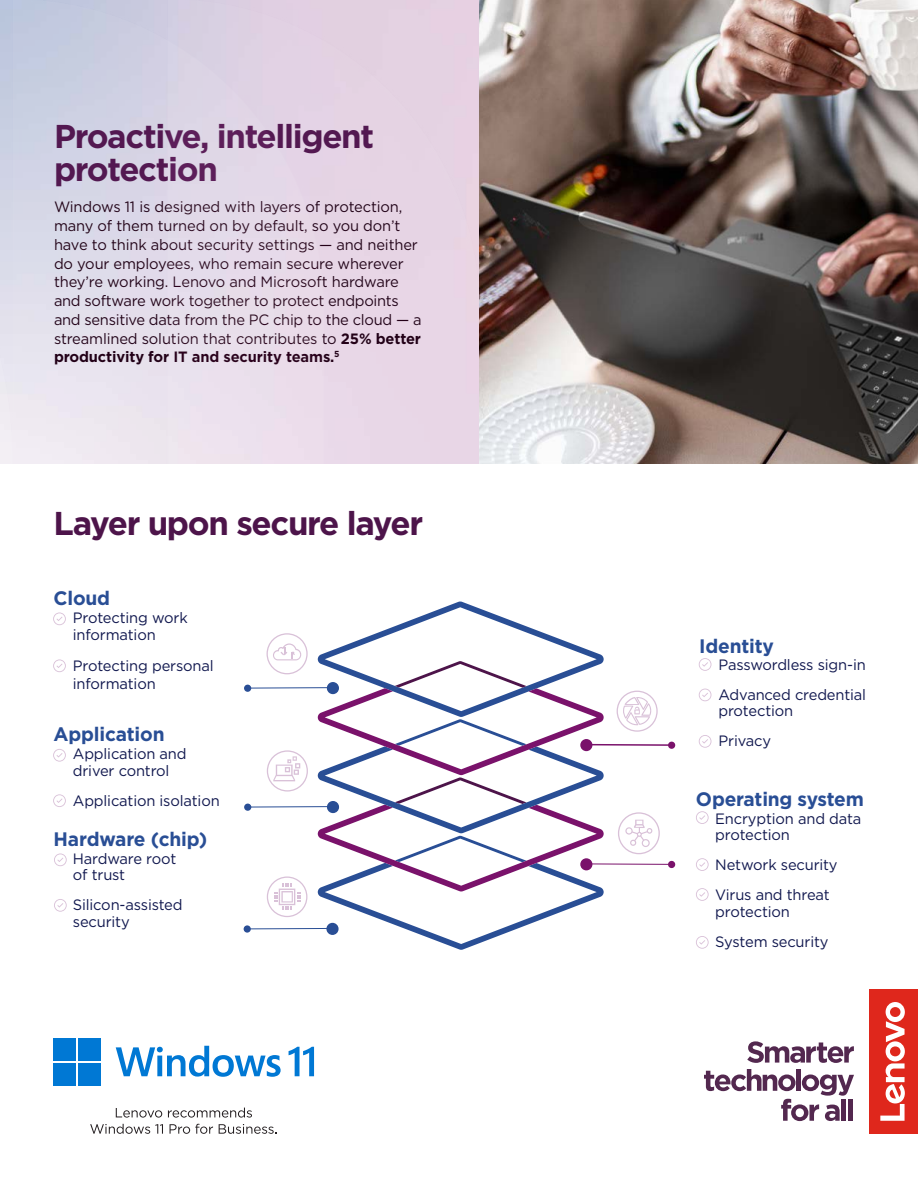
<style>
.page{position:relative;width:918px;height:1188px;background:#fff}
.page>*{position:absolute;margin:0;border:0;box-sizing:border-box;transform-origin:0 0}
.t1{font:700 33px/33px "Gotham";letter-spacing:-.04em;color:#4d144a}
.t2{font:700 19.5px "Gotham";letter-spacing:-.01em;color:#294e95}
.t3{font:15px/18.8px "Gotham";letter-spacing:-.01em;color:#1e0013}
.t4{font:15px/16.5px "Gotham";letter-spacing:-.01em;color:#11184f}
.s1{font-weight:700}
</style>
<div class="page">
<img style="left:479px;top:0;width:439px;height:464px">
<div style="left:53px;top:1038px;width:23px;height:23px;background:#0078d4"></div>
<div style="left:78px;top:1038px;width:23px;height:23px;background:#0078d4"></div>
<div style="left:53px;top:1063px;width:23px;height:23px;background:#0078d4"></div>
<div style="left:78px;top:1063px;width:23px;height:23px;background:#0078d4"></div>
<svg style="left:116px;top:1046px;width:165px;height:31px"></svg>
<svg style="left:289px;top:1047px;width:25px;height:29px"></svg>
<svg style="left:116px;top:1108px;width:46px;height:10px"></svg>
<svg style="left:168px;top:1108px;width:84px;height:10px"></svg>
<svg style="left:90px;top:1124px;width:73px;height:10px"></svg>
<svg style="left:170px;top:1124px;width:43px;height:10px"></svg>
<svg style="left:219px;top:1124px;width:58px;height:10px"></svg>
<svg style="left:53px;top:613px;width:13px;height:12px"></svg>
<svg style="left:53px;top:659px;width:13px;height:13px"></svg>
<svg style="left:617px;top:691px;width:41px;height:41px"></svg>
<svg style="left:618px;top:812px;width:42px;height:42px"></svg>
<hr style="left:250px;top:687px;width:83px;height:1px;background:#294e95">
<div style="left:244px;top:685px;width:7px;height:7px;border:2px solid #294e95;border-radius:50%"></div>
<hr style="left:251px;top:806px;width:82px;height:1px;background:#294e95">
<div style="left:244px;top:804px;width:7px;height:7px;border:2px solid #294e95;border-radius:50%"></div>
<hr style="left:250px;top:928px;width:83px;height:1px;background:#294e95">
<div style="left:244px;top:925px;width:7px;height:8px;border:2px solid #294e95;border-radius:50%"></div>
<svg style="left:53px;top:749px;width:13px;height:13px"></svg>
<svg style="left:53px;top:794px;width:13px;height:13px"></svg>
<svg style="left:54px;top:853px;width:13px;height:13px"></svg>
<svg style="left:54px;top:899px;width:13px;height:13px"></svg>
<hr style="left:586px;top:744px;width:83px;height:2px;background:#7a126b">
<div style="left:668px;top:742px;width:7px;height:7px;border:2px solid #7a126b;border-radius:50%"></div>
<svg style="left:267px;top:601px;width:337px;height:349px"></svg>
<hr style="left:586px;top:864px;width:83px;height:1px;background:#7a126b">
<div style="left:668px;top:861px;width:7px;height:7px;border:2px solid #7a126b;border-radius:50%"></div>
<svg style="left:699px;top:658px;width:12px;height:13px"></svg>
<svg style="left:699px;top:689px;width:12px;height:12px"></svg>
<svg style="left:699px;top:735px;width:12px;height:13px"></svg>
<svg style="left:696px;top:811px;width:13px;height:13px"></svg>
<svg style="left:696px;top:858px;width:13px;height:13px"></svg>
<svg style="left:696px;top:888px;width:13px;height:13px"></svg>
<svg style="left:696px;top:936px;width:13px;height:13px"></svg>
<svg style="left:747px;top:1041px;width:107px;height:22px"></svg>
<svg style="left:704px;top:1069px;width:150px;height:52px"></svg>
<hr style="left:842px;top:1099px;width:4px;height:22px;background:#53284f">
<hr style="left:848px;top:1099px;width:4px;height:22px;background:#53284f">
<div style="left:869px;top:989px;width:49px;height:145px;background:#df271c"></div>
<svg style="left:880px;top:1002px;width:25px;height:119px"></svg>
<h1 class="t1" style="left:54px;top:120px;width:322px">Proactive, intelligent protection</h1>
<p class="t3" style="left:54px;top:197px;width:369px">Windows 11 is designed with layers of protection, many of them turned on by default, so you don’t have to think about security settings — and neither do your employees, who remain secure wherever they’re working. Lenovo and Microsoft hardware and software work together to protect endpoints and sensitive data from the PC chip to the cloud — a streamlined solution that contributes to <span class="s1">25% better productivity for IT and security teams.</span><sup>5</sup></p>
<h1 class="t1" style="left:54px;top:507px;width:371px">Layer upon secure layer</h1>
<h2 class="t2" style="left:54px;top:585px;width:58px">Cloud</h2>
<p class="t4" style="left:73px;top:609px;width:116px">Protecting work information</p>
<p class="t4" style="left:73px;top:656px;width:142px;line-height:18px">Protecting personal information</p>
<h2 class="t2" style="left:699px;top:634px;width:76px">Identity</h2>
<p class="t4" style="left:719px;top:649px;width:149px;line-height:30px">Passwordless sign-in<br>Advanced credential</p>
<p class="t4" style="left:719px;top:702px;width:76px">protection</p>
<h2 class="t2" style="left:54px;top:722px;width:112px">Application</h2>
<p class="t4" style="left:719px;top:732px;width:54px">Privacy</p>
<p class="t4" style="left:73px;top:746px;width:115px">Application and driver control</p>
<p class="t4" style="left:73px;top:792px;width:148px">Application isolation</p>
<h2 class="t2" style="left:696px;top:786px;width:169px">Operating system</h2>
<p class="t4" style="left:715px;top:810px;width:148px">Encryption and data protection</p>
<p class="t4" style="left:715px;top:850px;width:124px;line-height:30px">Network security<br>Virus and threat</p>
<p class="t4" style="left:715px;top:896px;width:115px;line-height:30px">protection<br>System security</p>
<h2 class="t2" style="left:54px;top:826px;width:155px">Hardware (chip)</h2>
<p class="t4" style="left:73px;top:850px;width:105px">Hardware root of trust</p>
<p class="t4" style="left:73px;top:896px;width:111px">Silicon-assisted security</p>
</div>
